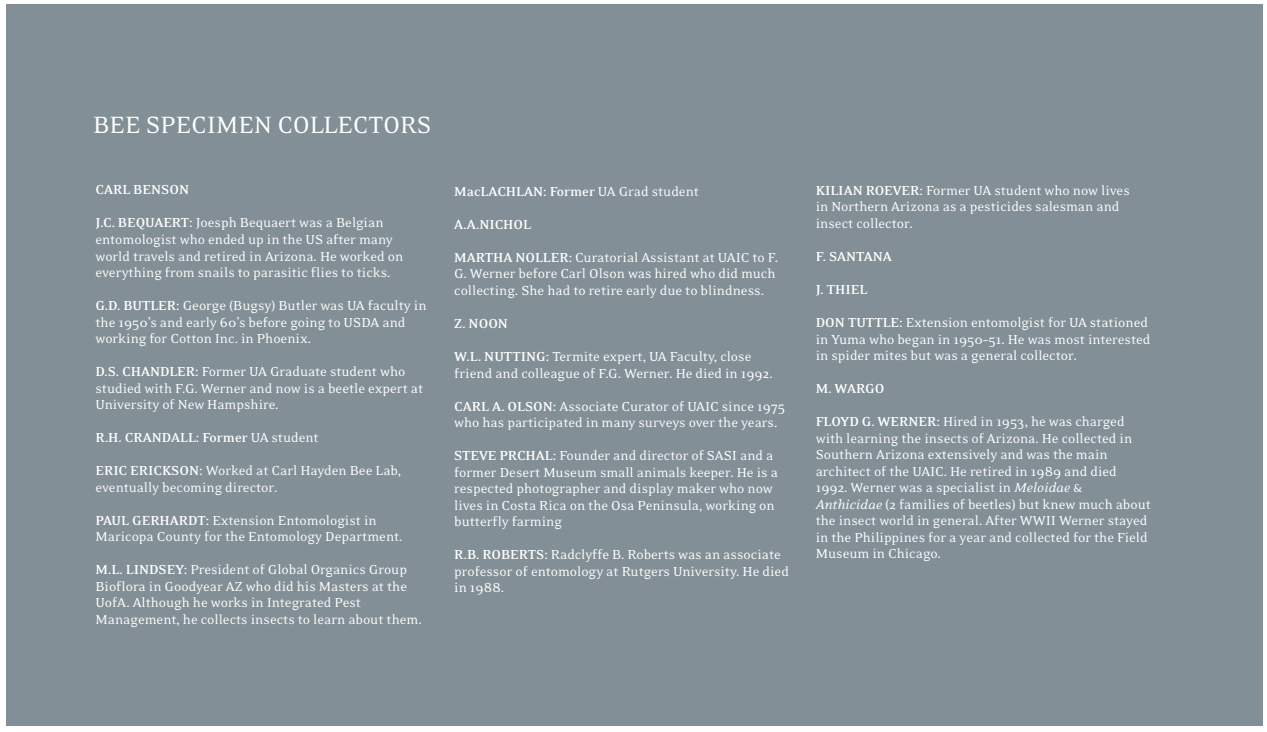
<style>
.page{position:relative;width:1267px;height:732px;background:#fff}
.page>*{position:absolute;margin:0;border:0;box-sizing:border-box;transform-origin:0 0}
.t1{font:27px "Eidetic Neo";color:#fff}
.t2{font:15px/16.5px "Eidetic Neo";color:#fff}
.t3{font:700 15px "Eidetic Neo";color:#fff}
.s1{font-weight:700}
.s2{font-weight:400}
.s3{font-style:italic}
</style>
<div class="page">
<div style="left:6px;top:5px;width:1256px;height:720px;background:#828f96"></div>
<h1 class="t1" style="left:93px;top:111px;width:340px">BEE SPECIMEN COLLECTORS</h1>
<p class="t3" style="left:95px;top:182px;width:95px">CARL BENSON</p>
<p class="t2" style="left:95px;top:215px;width:309px"><span class="s1">J.C. BEQUAERT:</span> Joesph Bequaert was a Belgian entomologist who ended up in the US after many world travels and retired in Arizona. He worked on everything from snails to parasitic flies to ticks.</p>
<p class="t2" style="left:95px;top:297px;width:333px"><span class="s1">G.D. BUTLER:</span> George (Bugsy) Butler was UA faculty in the 1950’s and early 60’s before going to USDA and working for Cotton Inc. in Phoenix.</p>
<p class="t2" style="left:95px;top:363px;width:329px"><span class="s1">D.S. CHANDLER:</span> Former UA Graduate student who studied with F.G. Werner and now is a beetle expert at<br>University of New Hampshire.</p>
<p class="t3" style="left:95px;top:430px;width:225px">R.H. CRANDALL: Former <span class="s2">UA student</span></p>
<p class="t2" style="left:95px;top:462px;width:307px"><span class="s1">ERIC ERICKSON:</span> Worked at Carl Hayden Bee Lab, eventually becoming director.</p>
<p class="t2" style="left:95px;top:512px;width:309px"><span class="s1">PAUL GERHARDT:</span> Extension Entomologist in<br>Maricopa County for the Entomology Department.</p>
<p class="t2" style="left:95px;top:561px;width:328px"><span class="s1">M.L. LINDSEY:</span> President of Global Organics Group Bioflora in Goodyear AZ who did his Masters at the UofA. Although he works in Integrated Pest Management, he collects insects to learn about them.</p>
<p class="t3" style="left:454px;top:184px;width:246px">MacLACHLAN: Former <span class="s2">UA Grad student</span></p>
<p class="t3" style="left:454px;top:217px;width:78px">A.A.NICHOL</p>
<p class="t2" style="left:454px;top:249px;width:325px"><span class="s1">MARTHA NOLLER:</span> Curatorial Assistant at UAIC to F.<br>G. Werner before Carl Olson was hired who did much collecting. She had to retire early due to blindness.</p>
<p class="t3" style="left:454px;top:316px;width:55px">Z. NOON</p>
<p class="t2" style="left:454px;top:348px;width:320px"><span class="s1">W.L. NUTTING:</span> Termite expert, UA Faculty, close friend and colleague of F.G. Werner. He died in 1992.</p>
<p class="t2" style="left:454px;top:398px;width:332px"><span class="s1">CARL A. OLSON:</span> Associate Curator of UAIC since 1975 who has participated in many surveys over the years.</p>
<p class="t2" style="left:454px;top:447px;width:325px"><span class="s1">STEVE PRCHAL:</span> Founder and director of SASI and a former Desert Museum small animals keeper. He is a respected photographer and display maker who now lives in Costa Rica on the Osa Peninsula, working on butterfly farming</p>
<p class="t2" style="left:454px;top:546px;width:336px"><span class="s1">R.B. ROBERTS:</span> Radclyffe B. Roberts was an associate professor of entomology at Rutgers University. He died in 1988.</p>
<p class="t2" style="left:816px;top:182px;width:316px"><span class="s1">KILIAN ROEVER:</span> Former UA student who now lives in Northern Arizona as a pesticides salesman and insect collector.</p>
<p class="t3" style="left:816px;top:249px;width:77px">F. SANTANA</p>
<p class="t2" style="left:816px;top:273px;width:334px;line-height:33px"><span class="s1">J. THIEL<br>DON TUTTLE:</span> Extension entomolgist for UA stationed</p>
<p class="t2" style="left:816px;top:331px;width:336px">in Yuma who began in 1950–51. He was most interested in spider mites but was a general collector.</p>
<p class="t3" style="left:816px;top:381px;width:70px">M. WARGO</p>
<p class="t2" style="left:816px;top:413px;width:337px"><span class="s1">FLOYD G. WERNER:</span> Hired in 1953, he was charged with learning the insects of Arizona. He collected in Southern Arizona extensively and was the main architect of the UAIC. He retired in 1989 and died 1992. Werner was a specialist in <span class="s3">Meloidae</span> &amp; <span class="s3">Anthicidae</span> (2 families of beetles) but knew much about the insect world in general. After WWII Werner stayed in the Philippines for a year and collected for the Field Museum in Chicago.</p>
</div>
